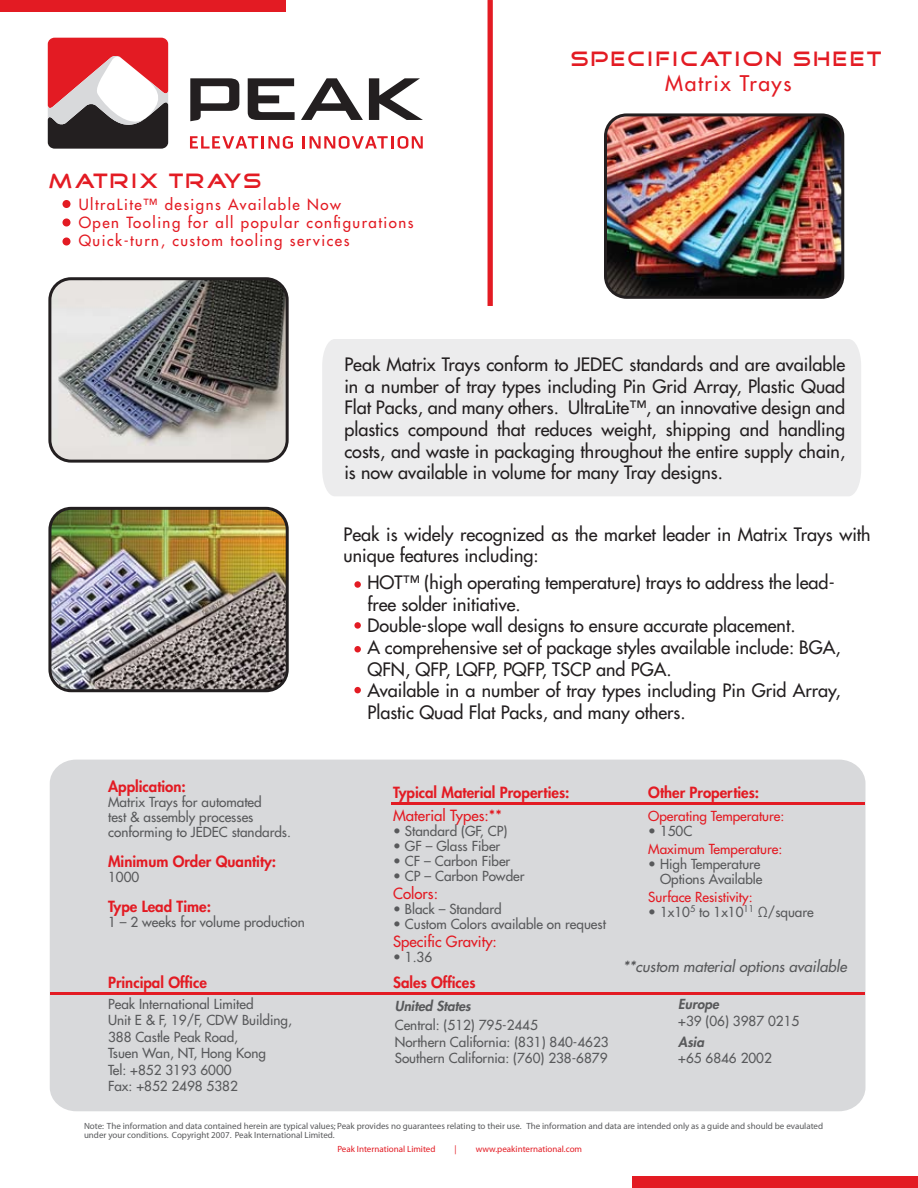
<style>
.page{position:relative;width:918px;height:1188px;background:#fff}
.page>*{position:absolute;margin:0;border:0;box-sizing:border-box;transform-origin:0 0}
.t1{font:21px "Good Times";letter-spacing:.1em;color:#e31b23}
.t2{font:500 21px "Futura Std";letter-spacing:.075em;color:#e31b23}
.t3{font:500 18px/21.6px "Futura Std";color:#231f20}
.t4{font:800 15px "Futura Std";color:#e31b23}
.t5{font:500 15px/18px "Futura Std";letter-spacing:.1em;color:#e31b23}
.t6{font:500 15px "Futura Std";color:#e31b23}
.t7{font:italic 500 15px "Futura Std";color:#58595b}
.t8{font:500 13.5px/16.5px "Futura Std";color:#58595b}
.t9{font:500 13.5px "Futura Std";color:#e31b23}
.t10{font:italic 800 13.5px "Futura Std";color:#58595b}
.t11{font:9px/9px "Myriad";color:#58595b}
.t12{font:9px "Myriad";color:#e31b23}
</style>
<div class="page">
<div style="left:322px;top:339px;width:539px;height:157px;background:#ececed"></div>
<svg style="left:488px;top:0;width:5px;height:306px;background:#e3222a"></svg>
<div style="left:0;top:0;width:285px;height:11px;background:#e31b23"></div>
<div style="left:633px;top:1177px;width:285px;height:11px;background:#e31b23"></div>
<svg style="left:369px;top:78px;width:54px;height:42px"></svg>
<svg style="left:190px;top:78px;width:49px;height:43px"></svg>
<svg style="left:301px;top:78px;width:62px;height:42px"></svg>
<svg style="left:248px;top:78px;width:47px;height:42px"></svg>
<svg style="left:48px;top:38px;width:120px;height:111px"></svg>
<svg style="left:190px;top:136px;width:103px;height:13px"></svg>
<svg style="left:303px;top:136px;width:120px;height:13px"></svg>
<img style="left:52px;top:511px;width:233px;height:177px">
<div style="left:48px;top:507px;width:241px;height:185px;border:3px solid #231f20;border-radius:21px"></div>
<img style="left:608px;top:117px;width:232px;height:178px">
<div style="left:604px;top:113px;width:240px;height:186px;border:3px solid #231f20;border-radius:21px"></div>
<img style="left:52px;top:281px;width:233px;height:178px">
<div style="left:48px;top:277px;width:241px;height:186px;border:3px solid #231f20;border-radius:21px"></div>
<div style="left:62px;top:200px;width:9px;height:8px;background:#e31b23;border-radius:50%"></div>
<svg style="left:62px;top:218px;width:9px;height:9px"></svg>
<svg style="left:62px;top:237px;width:9px;height:9px"></svg>
<div style="left:50px;top:759px;width:816px;height:353px;background:#d8d9db"></div>
<hr style="left:391px;top:802px;width:474px;height:3px;background:#e31b23">
<hr style="left:50px;top:992px;width:815px;height:2px;background:#e31b23">
<div style="left:354px;top:581px;width:7px;height:7px;background:#e31b23;border-radius:50%"></div>
<div style="left:354px;top:622px;width:7px;height:7px;background:#e31b23;border-radius:50%"></div>
<div style="left:354px;top:646px;width:7px;height:6px;background:#e31b23;border-radius:50%"></div>
<div style="left:354px;top:687px;width:7px;height:6px;background:#e31b23;border-radius:50%"></div>
<p class="t1" style="left:49px;top:171px;width:214px">MATRIX TRAYS</p>
<p class="t5" style="left:79px;top:196px;width:336px">UltraLite™ designs Available Now<br>Open Tooling for all popular configurations<br>Quick-turn, custom tooling services</p>
<p class="t1" style="left:571px;top:49px;width:312px">SPECIFICATION SHEET</p>
<p class="t2" style="left:665px;top:70px;width:128px">Matrix Trays</p>
<p class="t3" style="left:344px;top:354px;width:502px;text-align:justify">Peak Matrix Trays conform to JEDEC standards and are available in a number of tray types including Pin Grid Array, Plastic Quad Flat Packs, and many others. UltraLite™, an innovative design and plastics compound that reduces weight, shipping and handling costs, and waste in packaging throughout the entire supply chain, is now available in volume for many Tray designs.</p>
<p class="t3" style="left:343px;top:523px;width:529px">Peak is widely recognized as the market leader in Matrix Trays with unique features including:</p>
<p class="t3" style="left:367px;top:572px;width:475px">HOT™ (high operating temperature) trays to address the lead&shy;free solder initiative.<br>Double-slope wall designs to ensure accurate placement.<br>A comprehensive set of package styles available include: BGA, QFN, QFP, LQFP, PQFP, TSCP and PGA.<br>Available in a number of tray types including Pin Grid Array, Plastic Quad Flat Packs, and many others.</p>
<p class="t4" style="left:108px;top:777px;width:79px">Application:</p>
<p class="t8" style="left:108px;top:795px;width:184px;line-height:15px">Matrix Trays for automated<br>test &amp; assembly processes conforming to JEDEC standards.</p>
<p class="t4" style="left:108px;top:852px;width:170px">Minimum Order Quantity:</p>
<p class="t8" style="left:108px;top:869px;width:33px">1000</p>
<p class="t4" style="left:108px;top:897px;width:104px">Type Lead Time:</p>
<p class="t8" style="left:108px;top:914px;width:198px">1 – 2 weeks for volume production</p>
<p class="t4" style="left:393px;top:783px;width:178px">Typical Material Properties:</p>
<p class="t6" style="left:393px;top:806px;width:110px">Material Types:**</p>
<p class="t8" style="left:393px;top:822px;width:116px">• Standard (GF, CP)</p>
<p class="t8" style="left:393px;top:837px;width:109px">• GF – Glass Fiber</p>
<p class="t8" style="left:393px;top:852px;width:119px">• CF – Carbon Fiber</p>
<p class="t8" style="left:393px;top:867px;width:133px">• CP – Carbon Powder</p>
<p class="t5" style="left:393px;top:884px;width:46px">Colors:</p>
<p class="t8" style="left:393px;top:900px;width:110px">• Black – Standard</p>
<p class="t8" style="left:393px;top:915px;width:214px">• Custom Colors available on request</p>
<p class="t6" style="left:393px;top:932px;width:105px">Specific Gravity:</p>
<p class="t8" style="left:393px;top:948px;width:41px">• 1.36</p>
<p class="t4" style="left:108px;top:973px;width:100px">Principal Office</p>
<p class="t8" style="left:108px;top:996px;width:185px">Peak International Limited<br>Unit E &amp; F, 19/F, CDW Building,<br>388 Castle Peak Road,<br>Tsuen Wan, NT, Hong Kong<br>Tel: +852 3193 6000<br>Fax: +852 2498 5382</p>
<p class="t10" style="left:395px;top:998px;width:78px">United States</p>
<p class="t4" style="left:393px;top:973px;width:84px">Sales Offices</p>
<p class="t8" style="left:395px;top:1017px;width:215px">Central: (512) 795-2445<br>Northern California: (831) 840-4623<br>Southern California: (760) 238-6879</p>
<p class="t4" style="left:648px;top:783px;width:112px">Other Properties:</p>
<p class="t9" style="left:648px;top:808px;width:138px">Operating Temperature:</p>
<p class="t8" style="left:648px;top:823px;width:46px">• 150C</p>
<p class="t9" style="left:648px;top:841px;width:136px">Maximum Temperature:</p>
<p class="t8" style="left:648px;top:857px;width:116px;line-height:15px;text-align:right">• High Temperature<br>Options Available</p>
<p class="t9" style="left:648px;top:889px;width:106px">Surface Resistivity:</p>
<p class="t8" style="left:648px;top:904px;width:167px">• 1x10<sup>5</sup> to 1x10<sup>11</sup> Ω/square</p>
<p class="t7" style="left:623px;top:957px;width:226px">**custom material options available</p>
<p class="t10" style="left:678px;top:996px;width:42px">Europe</p>
<p class="t8" style="left:678px;top:1012px;width:123px">+39 (06) 3987 0215</p>
<p class="t10" style="left:678px;top:1033px;width:27px">Asia</p>
<p class="t8" style="left:678px;top:1050px;width:95px">+65 6846 2002</p>
<p class="t11" style="left:84px;top:1122px;width:741px">Note: The information and data contained herein are typical values; Peak provides no guarantees relating to their use. The information and data are intended only as a guide and should be evaulated under your conditions. Copyright 2007. Peak International Limited.</p>
<p class="t12" style="left:337px;top:1144px;width:100px">Peak International Limited</p>
<p class="t12" style="left:455px;top:1144px;width:4px">|</p>
<p class="t12" style="left:476px;top:1144px;width:108px">www.peakinternational.com</p>
</div>
